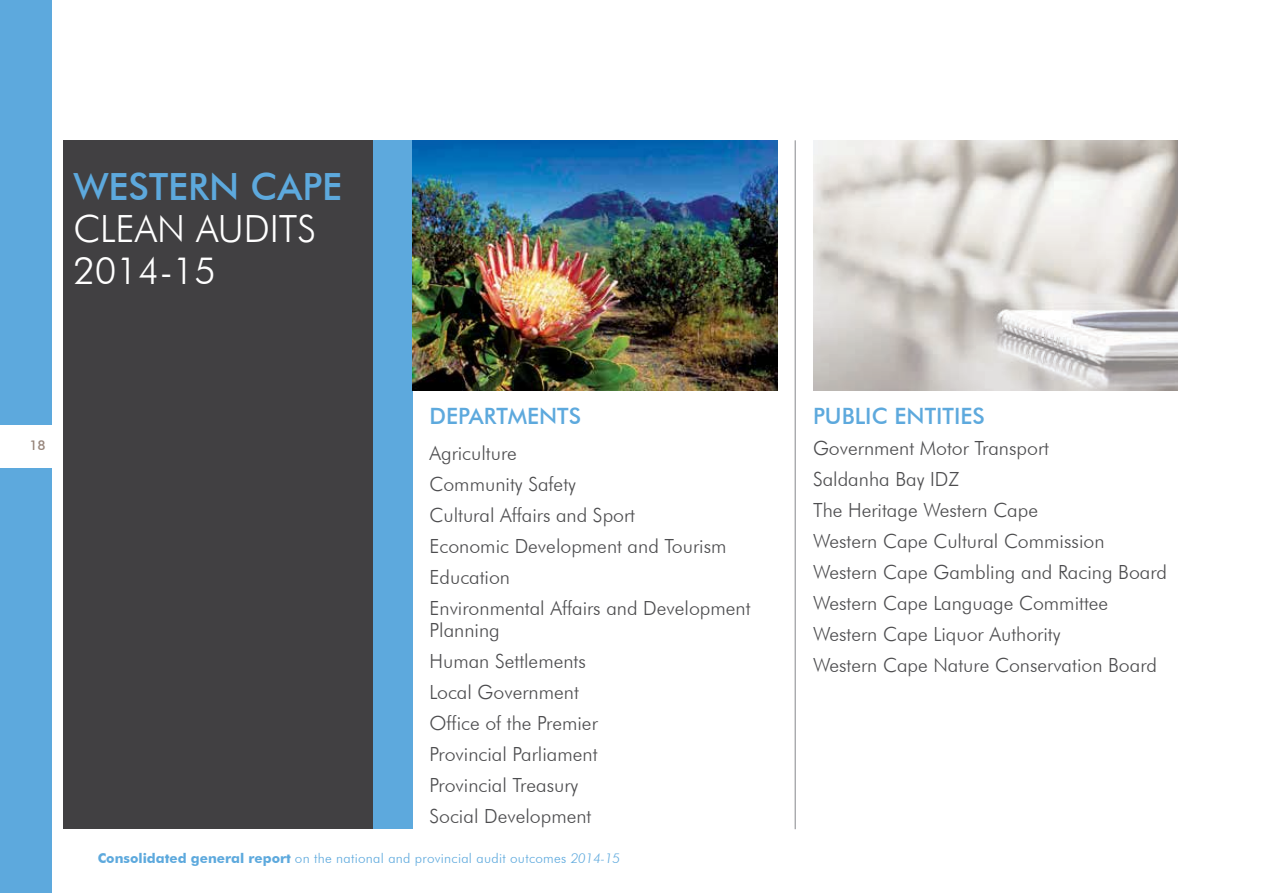
<style>
.page{position:relative;width:1263px;height:893px;background:#fff}
.page>*{position:absolute;margin:0;border:0;box-sizing:border-box;transform-origin:0 0}
.t1{font:300 37.5px/42px "Futura BT";color:#fff}
.t2{font:500 37.5px "Futura BT";color:#5da9dd}
.t3{font:500 22.5px "Futura BT";color:#5da9dd}
.t4{font:300 19.5px/31px "Futura BT";color:#4d4d4f}
.t5{font:300 13.5px "Futura BT";letter-spacing:.02em;color:#5da9dd}
.t6{font:500 13.5px "Futura BT";color:#97857b}
.s1{font-weight:700}
.s2{font-style:italic}
</style>
<div class="page">
<div style="left:0;top:0;width:51px;height:893px;background:#5da9dd"></div>
<div style="left:0;top:425px;width:52px;height:43px;background:#fff"></div>
<div style="left:64px;top:140px;width:309px;height:689px;background:#414042"></div>
<div style="left:373px;top:140px;width:39px;height:689px;background:#5da9dd"></div>
<img style="left:412px;top:140px;width:365px;height:250px">
<img style="left:813px;top:140px;width:365px;height:250px">
<hr style="left:795px;top:140px;width:1px;height:689px;background:#939598">
<h1 class="t2" style="left:73px;top:164px;width:270px">WESTERN CAPE</h1>
<h1 class="t1" style="left:73px;top:207px;width:244px">CLEAN AUDITS<br>2014-15</h1>
<p class="t6" style="left:29px;top:436px;width:18px">18</p>
<p class="t3" style="left:429px;top:403px;width:153px">DEPARTMENTS</p>
<p class="t4" style="left:429px;top:437px;width:323px">Agriculture<br>Community Safety<br>Cultural Affairs and Sport<br>Economic Development and Tourism<br>Education<br>Environmental Affairs and Development</p>
<p class="t4" style="left:429px;top:614px;width:170px">Planning<br>Human Settlements<br>Local Government<br>Office of the Premier<br>Provincial Parliament<br>Provincial Treasury<br>Social Development</p>
<p class="t5" style="left:98px;top:850px;width:524px"><span class="s1">Consolidated general report</span> on the national and provincial audit outcomes <span class="s2">2014-15</span></p>
<p class="t3" style="left:813px;top:403px;width:173px">PUBLIC ENTITIES</p>
<p class="t4" style="left:813px;top:433px;width:356px">Government Motor Transport<br>Saldanha Bay IDZ<br>The Heritage Western Cape<br>Western Cape Cultural Commission<br>Western Cape Gambling and Racing Board<br>Western Cape Language Committee<br>Western Cape Liquor Authority<br>Western Cape Nature Conservation Board</p>
</div>
